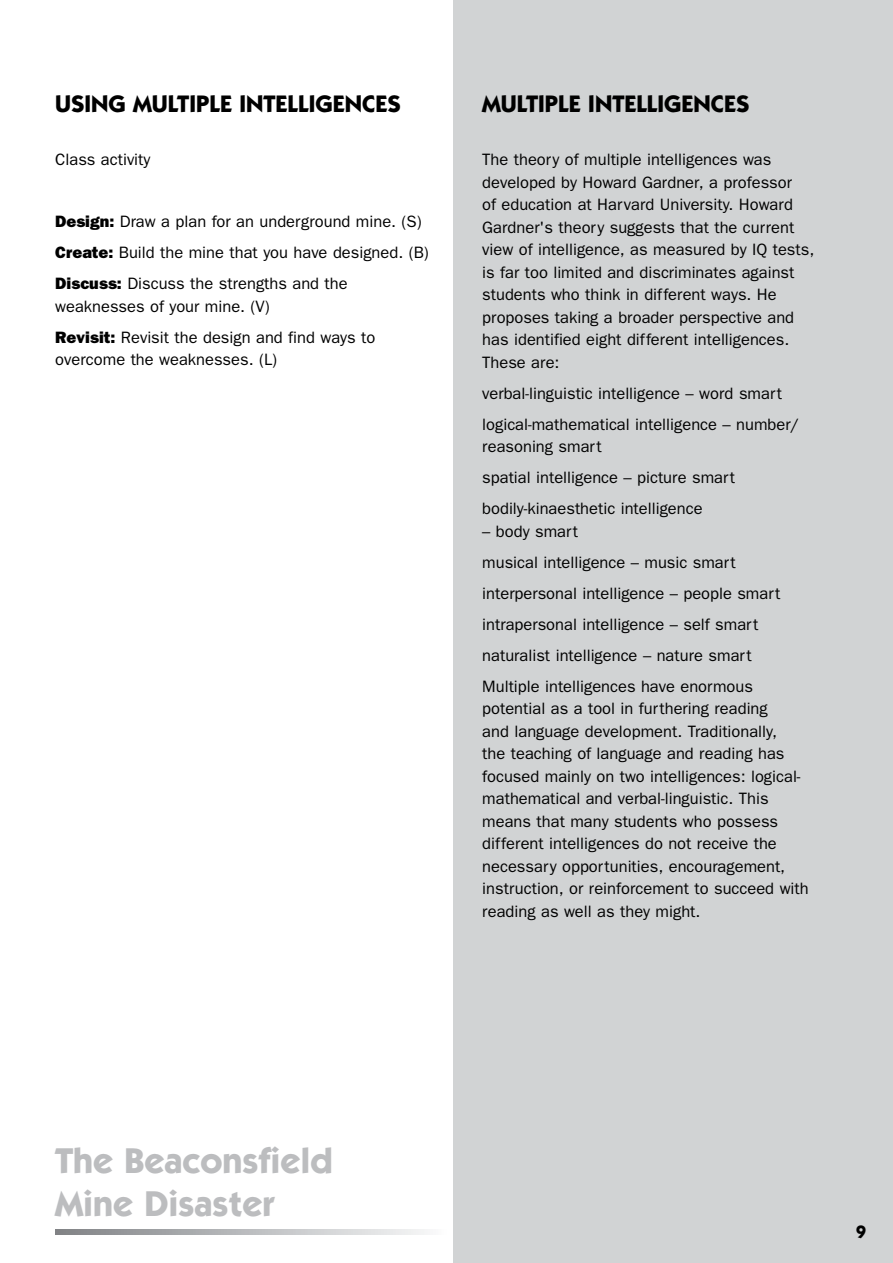
<style>
.page{position:relative;width:893px;height:1263px;background:#fff}
.page>*{position:absolute;margin:0;border:0;box-sizing:border-box;transform-origin:0 0}
.t1{font:700 36px/43.2px "Itc Kabel";color:#bcbdbf}
.t2{font:700 24px "Itc Kabel";color:#000}
.t3{font:16.5px/22.5px "Franklin Gothic";color:#000}
.s1{font-weight:800}
</style>
<div class="page">
<div style="left:453px;top:0;width:440px;height:1263px;background:#d1d3d4"></div>
<svg style="left:55px;top:1230px;width:370px;height:4px"></svg>
<h2 class="t2" style="left:55px;top:89px;width:15px">USING</h2>
<h2 class="t2" style="left:133px;top:89px;width:156px">MULTIPLE INTELLIGENCES</h2>
<p class="t3" style="left:55px;top:148px;width:97px">Class activity</p>
<p class="t3" style="left:55px;top:206px;width:375px;line-height:31px"><span class="s1">Design:</span> Draw a plan for an underground mine. (S)<br><span class="s1">Create:</span> Build the mine that you have designed. (B)<br><span class="s1">Discuss:</span> Discuss the strengths and the</p>
<p class="t3" style="left:55px;top:291px;width:322px;line-height:31px">weaknesses of your mine. (V)<br><span class="s1">Revisit:</span> Revisit the design and find ways to</p>
<p class="t3" style="left:55px;top:348px;width:223px">overcome the weaknesses. (L)</p>
<h2 class="t2" style="left:482px;top:89px;width:269px">Multiple Intelligences</h2>
<p class="t3" style="left:482px;top:148px;width:334px">The theory of multiple intelligences was developed by Howard Gardner, a professor<br>of education at Harvard University. Howard Gardner's theory suggests that the current view of intelligence, as measured by IQ tests, is far too limited and discriminates against students who think in different ways. He proposes taking a broader perspective and has identified eight different intelligences.<br>These are:</p>
<p class="t3" style="left:482px;top:378px;width:318px;line-height:31px">verbal-linguistic intelligence – word smart logical-mathematical intelligence – number/</p>
<p class="t3" style="left:482px;top:431px;width:254px;line-height:31px">reasoning smart<br>spatial intelligence – picture smart bodily-kinaesthetic intelligence</p>
<p class="t3" style="left:482px;top:516px;width:300px;line-height:31px">– body smart<br>musical intelligence – music smart interpersonal intelligence – people smart intrapersonal intelligence – self smart naturalist intelligence – nature smart Multiple intelligences have enormous</p>
<p class="t3" style="left:482px;top:697px;width:328px">potential as a tool in furthering reading<br>and language development. Traditionally,<br>the teaching of language and reading has focused mainly on two intelligences: logical&shy;mathematical and verbal-linguistic. This means that many students who possess different intelligences do not receive the necessary opportunities, encouragement, instruction, or reinforcement to succeed with reading as well as they might.</p>
<h1 class="t1" style="left:55px;top:1139px;width:279px">The Beaconsfield<br>Mine Disaster</h1>
</div>
